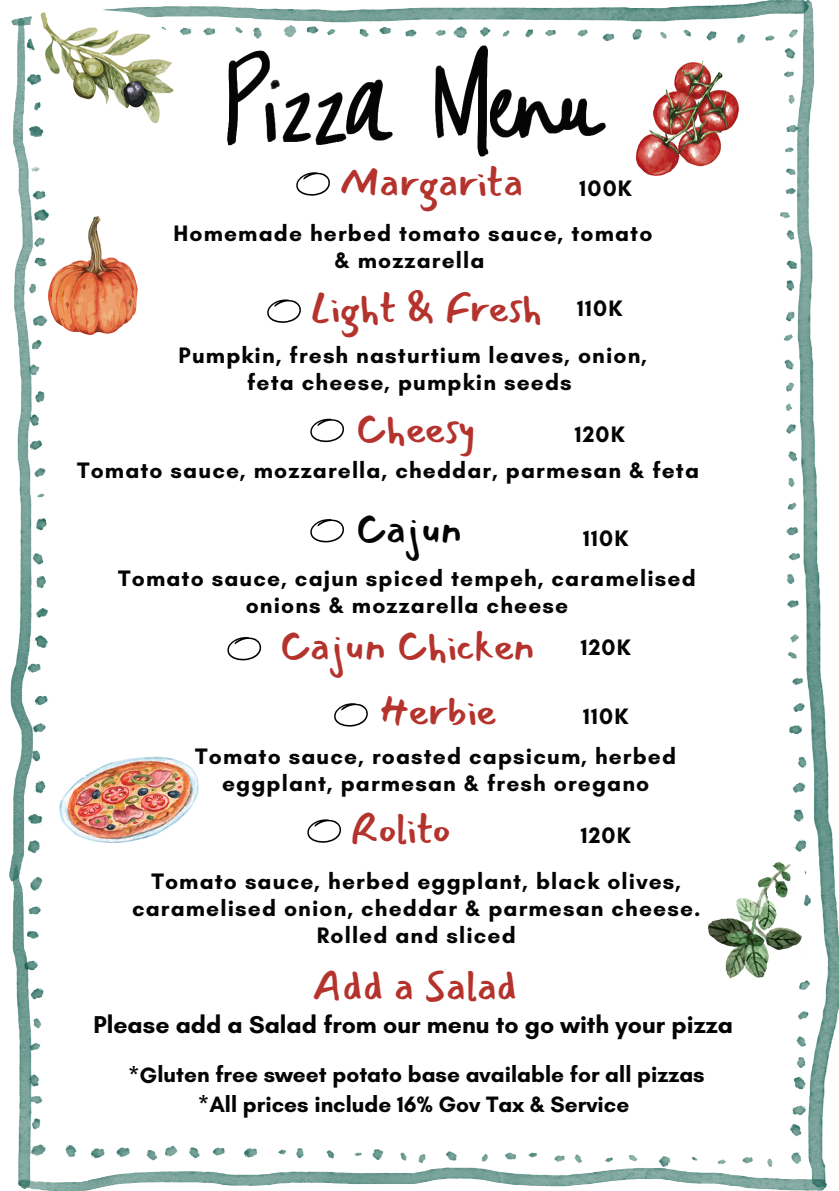
<style>
.page{position:relative;width:839px;height:1191px;background:#fff}
.page>*{position:absolute;margin:0;border:0;box-sizing:border-box;transform-origin:0 0}
.t1{font:41px "Mansalva";color:#b5332d}
.t2{font:41px "Mansalva";color:#040404}
.t3{font:700 24.8px "Glacial Indifference";color:#040404}
.t4{font:700 22.8px/27px "Glacial Indifference";letter-spacing:.05em;color:#040404;text-align:center}
.t5{font:700 22.6px "Glacial Indifference";color:#040404}
</style>
<div class="page">
<img style="left:10px;top:0;width:828px;height:1191px">
<img style="left:631px;top:47px;width:120px;height:133px">
<img style="left:31px;top:1px;width:154px;height:128px">
<img style="left:227px;top:46px;width:378px;height:111px">
<img style="left:50px;top:750px;width:159px;height:105px">
<img style="left:693px;top:853px;width:119px;height:134px">
<svg style="left:296px;top:172px;width:34px;height:24px"></svg>
<svg style="left:267px;top:299px;width:34px;height:24px"></svg>
<svg style="left:310px;top:419px;width:34px;height:24px"></svg>
<svg style="left:310px;top:519px;width:34px;height:24px"></svg>
<svg style="left:334px;top:703px;width:34px;height:24px"></svg>
<svg style="left:307px;top:819px;width:34px;height:24px"></svg>
<svg style="left:227px;top:637px;width:34px;height:24px"></svg>
<p class="t1" style="left:341px;top:160px;width:183px">Margarita</p>
<p class="t4" style="left:579px;top:175px;width:54px">100K</p>
<p class="t4" style="left:173px;top:220px;width:480px">Homemade herbed tomato sauce, tomato</p>
<p class="t4" style="left:334px;top:247px;width:151px">&amp; mozzarella</p>
<h1 class="t1" style="left:310px;top:285px;width:233px">Light &amp; Fresh</h1>
<h1 class="t4" style="left:577px;top:295px;width:47px">110K</h1>
<p class="t4" style="left:179px;top:341px;width:470px">Pumpkin, fresh nasturtium leaves, onion,</p>
<h1 class="t4" style="left:247px;top:368px;width:326px">feta cheese, pumpkin seeds</h1>
<h2 class="t1" style="left:355px;top:406px;width:122px">Cheesy</h2>
<h2 class="t4" style="left:574px;top:421px;width:52px">120K</h2>
<h2 class="t4" style="left:77px;top:457px;width:623px">Tomato sauce, mozzarella, cheddar, parmesan &amp; feta</h2>
<p class="t2" style="left:355px;top:507px;width:108px">Cajun</p>
<p class="t4" style="left:583px;top:524px;width:47px">110K</p>
<p class="t4" style="left:118px;top:565px;width:579px">Tomato sauce, cajun spiced tempeh, caramelised onions &amp; mozzarella cheese</p>
<p class="t1" style="left:279px;top:623px;width:257px">Cajun Chicken</p>
<h1 class="t1" style="left:378px;top:688px;width:119px">Herbie</h1>
<p class="t4" style="left:580px;top:634px;width:52px">120K</p>
<h1 class="t4" style="left:583px;top:703px;width:47px">110K</h1>
<p class="t4" style="left:195px;top:743px;width:482px">Tomato sauce, roasted capsicum, herbed eggplant, parmesan &amp; fresh oregano</p>
<p class="t1" style="left:351px;top:807px;width:101px">Rolito</p>
<h2 class="t4" style="left:580px;top:821px;width:52px">120K</h2>
<p class="t4" style="left:132px;top:867px;width:570px">Tomato sauce, herbed eggplant, black olives, caramelised onion, cheddar &amp; parmesan cheese.</p>
<h1 class="t4" style="left:317px;top:921px;width:200px">Rolled and sliced</h1>
<h2 class="t1" style="left:313px;top:964px;width:206px">Add a Salad</h2>
<p class="t3" style="left:93px;top:1010px;width:641px">Please add a Salad from our menu to go with your pizza</p>
<h2 class="t5" style="left:128px;top:1061px;width:578px">*Gluten free sweet potato base available for all pizzas</h2>
<p class="t5" style="left:198px;top:1091px;width:433px">*All prices include 16% Gov Tax &amp; Service</p>
</div>
